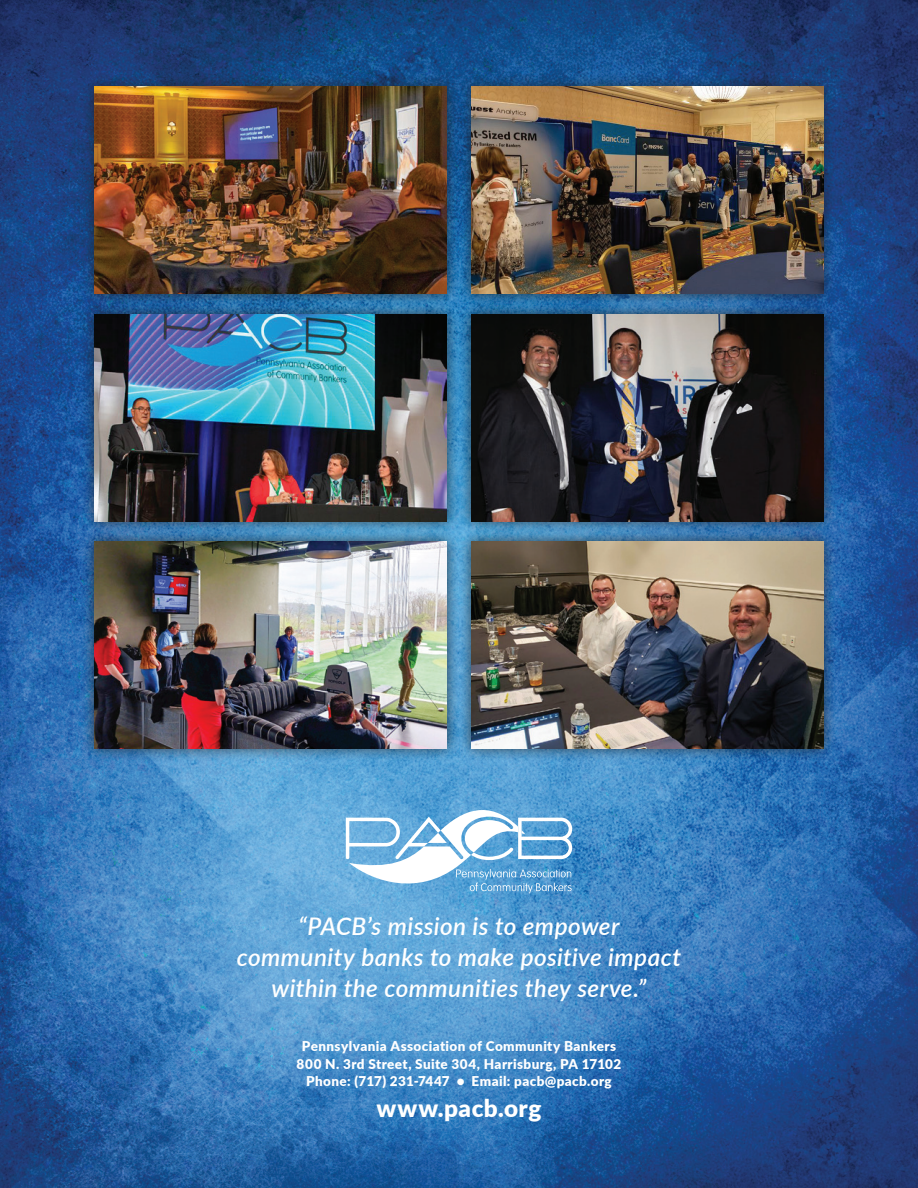
<style>
.page{position:relative;width:918px;height:1188px;background:#fff}
.page>*{position:absolute;margin:0;border:0;box-sizing:border-box;transform-origin:0 0}
.t1{font:italic 600 24.3px/31px "Lato";letter-spacing:.02em;color:#fff;text-align:center}
.t2{font:900 24.3px "Lato";letter-spacing:.02em;color:#fff}
.t3{font:900 13.5px/17.5px "Lato";letter-spacing:.03em;color:#fff;text-align:center}
</style>
<div class="page">
<img style="left:0;top:0;width:918px;height:1188px">
<svg style="left:346px;top:810px;width:226px;height:83px"></svg>
<div style="left:458px;top:73px;width:379px;height:235px;background:#231f20;opacity:.75"></div>
<img style="left:471px;top:87px;width:353px;height:207px">
<div style="left:458px;top:301px;width:379px;height:234px;background:#231f20;opacity:.75"></div>
<img style="left:471px;top:314px;width:353px;height:207px">
<div style="left:81px;top:301px;width:380px;height:234px;background:#231f20;opacity:.75"></div>
<img style="left:94px;top:314px;width:353px;height:207px">
<div style="left:81px;top:73px;width:380px;height:235px;background:#231f20;opacity:.75"></div>
<img style="left:94px;top:87px;width:353px;height:207px">
<div style="left:81px;top:528px;width:380px;height:234px;background:#231f20;opacity:.75"></div>
<img style="left:94px;top:542px;width:353px;height:206px">
<div style="left:458px;top:528px;width:379px;height:234px;background:#231f20;opacity:.75"></div>
<img style="left:471px;top:542px;width:353px;height:206px">
<h1 class="t1" style="left:237px;top:910px;width:446px">“PACB’s mission is to empower community banks to make positive impact within the communities they serve.”</h1>
<p class="t3" style="left:297px;top:1037px;width:326px">Pennsylvania Association of Community Bankers<br>800 N. 3rd Street, Suite 304, Harrisburg, PA 17102<br>Phone: (717) 231-7447 • Email: pacb@pacb.org</p>
<h1 class="t2" style="left:377px;top:1090px;width:166px">www.pacb.org</h1>
</div>
